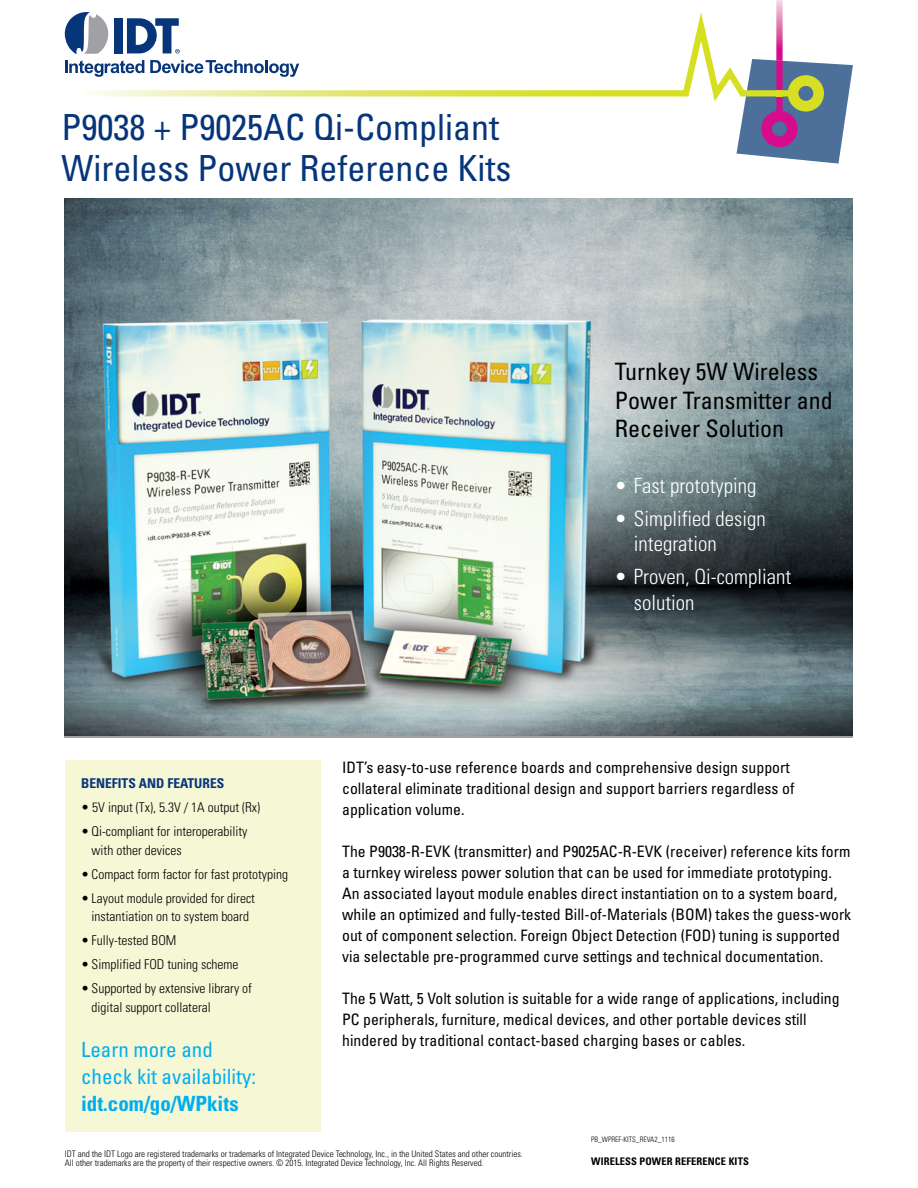
<style>
.page{position:relative;width:918px;height:1188px;background:#fff}
.page>*{position:absolute;margin:0;border:0;box-sizing:border-box;transform-origin:0 0}
.t1{font:condensed 36px/40.5px "Univers";color:#06357a}
.t2{font:condensed 24px/28.5px "Univers";color:#000}
.t3{font:300 condensed 21px/25.5px "Univers";color:#fff}
.t4{font:condensed 21px/27px "Univers";color:#00aeef}
.t5{font:700 condensed 21px "Univers";color:#00aeef}
.t6{font:condensed 15.75px/21px "Univers";color:#000}
.t7{font:300 condensed 13.5px/18.8px "Univers";color:#000}
.t8{font:700 condensed 13.5px "Univers";color:#06357a}
.t9{font:700 condensed 10.5px "Univers";letter-spacing:.01em;color:#000}
.t10{font:300 condensed 9px/9px "Univers";color:#000}
.t11{font:300 condensed 7.5px "Univers";color:#000}
</style>
<div class="page">
<img style="left:776px;top:0;width:7px;height:59px">
<img style="left:681px;top:12px;width:33px;height:86px">
<img style="left:714px;top:67px;width:23px;height:34px">
<img style="left:91px;top:90px;width:590px;height:7px">
<svg style="left:737px;top:59px;width:116px;height:105px"></svg>
<div style="left:114px;top:18px;width:9px;height:35px;background:#06357a"></div>
<svg style="left:65px;top:12px;width:43px;height:42px"></svg>
<svg style="left:127px;top:18px;width:53px;height:36px"></svg>
<svg style="left:65px;top:60px;width:79px;height:17px"></svg>
<svg style="left:150px;top:60px;width:149px;height:17px"></svg>
<div style="left:65px;top:760px;width:256px;height:372px;background:#f5f7d5"></div>
<img style="left:65px;top:199px;width:788px;height:537px">
<h1 class="t1" style="left:61px;top:106px;width:451px">P9038 + P9025AC Qi-Compliant<br>Wireless Power Reference Kits</h1>
<h2 class="t2" style="left:615px;top:357px;width:220px">Turnkey 5W Wireless<br>Power Transmitter and<br>Receiver Solution</h2>
<h3 class="t3" style="left:614px;top:472px;width:143px">• Fast prototyping</h3>
<h3 class="t3" style="left:634px;top:505px;width:133px;text-indent:-20px">• Simplified design integration</h3>
<h3 class="t3" style="left:634px;top:564px;width:159px;text-indent:-20px">• Proven, Qi-compliant solution</h3>
<p class="t8" style="left:81px;top:775px;width:145px">BENEFITS AND FEATURES</p>
<p class="t7" style="left:81px;top:798px;width:181px">• 5V input (Tx), 5.3V / 1A output (Rx)</p>
<p class="t7" style="left:92px;top:822px;width:157px;text-indent:-11px">• Qi-compliant for interoperability with other devices</p>
<p class="t7" style="left:81px;top:865px;width:208px">• Compact form factor for fast prototyping</p>
<p class="t7" style="left:81px;top:889px;width:175px;text-align:center">• Layout module provided for direct instantiation on to system board</p>
<p class="t7" style="left:81px;top:931px;width:97px">• Fully-tested BOM</p>
<p class="t7" style="left:81px;top:955px;width:159px">• Simplified FOD tuning scheme</p>
<p class="t7" style="left:92px;top:979px;width:162px;text-indent:-11px">• Supported by extensive library of digital support collateral</p>
<h3 class="t4" style="left:81px;top:1036px;width:176px">Learn more and check kit availability:</h3>
<h3 class="t5" style="left:81px;top:1091px;width:159px">idt.com/go/WPkits</h3>
<p class="t6" style="left:342px;top:757px;width:454px">IDT’s easy-to-use reference boards and comprehensive design support collateral eliminate traditional design and support barriers regardless of application volume.</p>
<p class="t6" style="left:342px;top:841px;width:511px">The P9038-R-EVK (transmitter) and P9025AC-R-EVK (receiver) reference kits form a turnkey wireless power solution that can be used for immediate prototyping.<br>An associated layout module enables direct instantiation on to a system board, while an optimized and fully-tested Bill-of-Materials (BOM) takes the guess-work out of component selection. Foreign Object Detection (FOD) tuning is supported via selectable pre-programmed curve settings and technical documentation.</p>
<p class="t6" style="left:342px;top:988px;width:499px">The 5 Watt, 5 Volt solution is suitable for a wide range of applications, including<br>PC peripherals, furniture, medical devices, and other portable devices still hindered by traditional contact-based charging bases or cables.</p>
<p class="t11" style="left:591px;top:1135px;width:85px">PB_WPREF-KITS_REVA2_1116</p>
<p class="t10" style="left:65px;top:1149px;width:460px">IDT and the IDT Logo are registered trademarks or trademarks of Integrated Device Technology, Inc., in the United States and other countries.<br>All other trademarks are the property of their respective owners. © 2015. Integrated Device Technology, Inc. All Rights Reserved.</p>
<p class="t9" style="left:591px;top:1155px;width:159px">WIRELESS POWER REFERENCE KITS</p>
</div>
